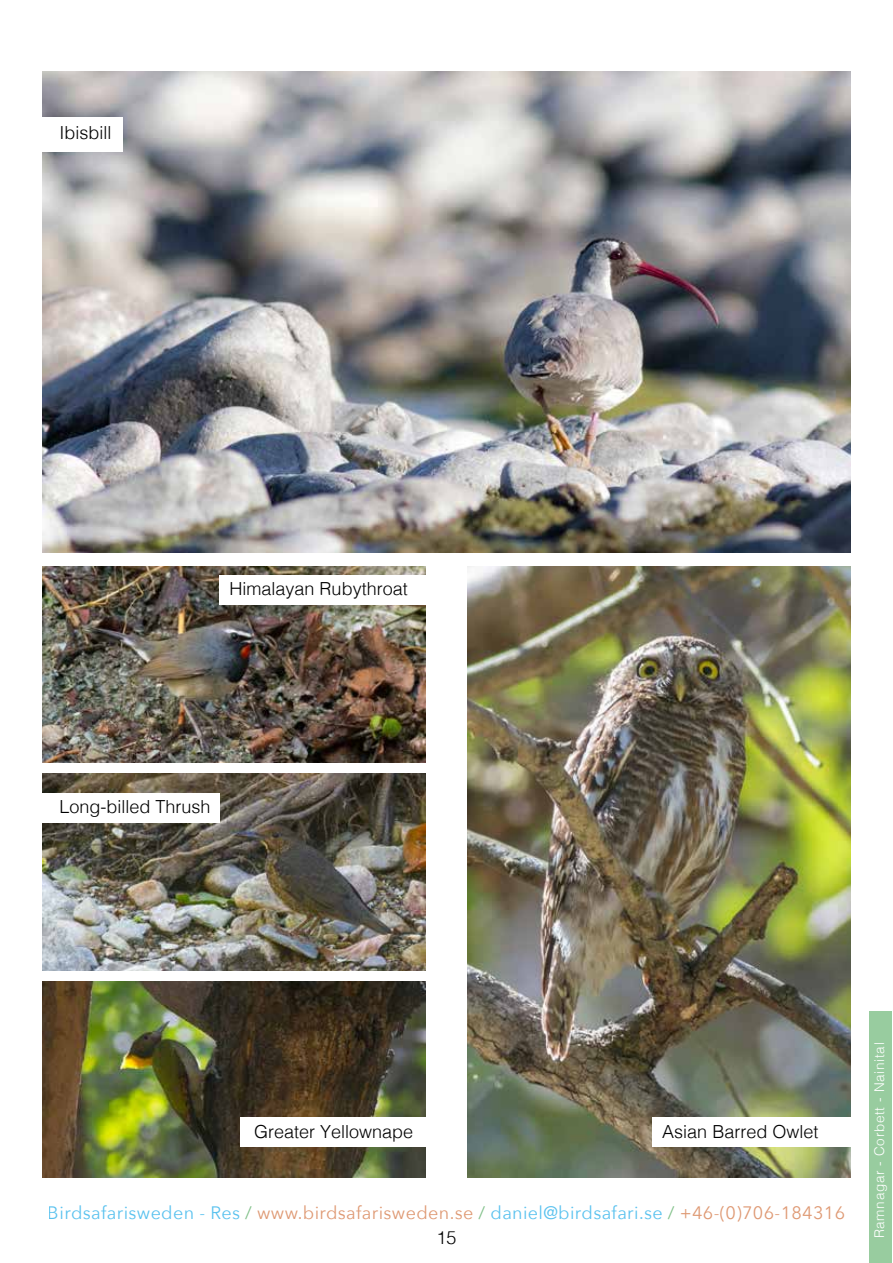
<style>
.page{position:relative;width:893px;height:1263px;background:#fff}
.page>*{position:absolute;margin:0;border:0;box-sizing:border-box;transform-origin:0 0}
.t1{font:18px "Avenir Next";letter-spacing:.02em;color:#00a1e6}
.t2{font:300 18px "Helvetica";color:#000}
.t3{font:300 13.5px "Helvetica";letter-spacing:.05em;color:#fff}
.s1{color:#3d9f4a}
.s2{color:#cd6228}
</style>
<div class="page">
<img style="left:43px;top:71px;width:807px;height:481px">
<div style="left:11px;top:117px;width:112px;height:35px;background:#fff"></div>
<img style="left:43px;top:566px;width:382px;height:197px">
<div style="left:219px;top:575px;width:240px;height:30px;background:#fff"></div>
<img style="left:43px;top:773px;width:382px;height:197px">
<div style="left:29px;top:793px;width:191px;height:30px;background:#fff"></div>
<img style="left:43px;top:981px;width:382px;height:197px">
<div style="left:240px;top:1117px;width:195px;height:30px;background:#fff"></div>
<img style="left:468px;top:566px;width:382px;height:612px">
<div style="left:653px;top:1117px;width:222px;height:30px;background:#fff"></div>
<div style="left:870px;top:1011px;width:22px;height:252px;background:#98cc9f"></div>
<p class="t2" style="left:60px;top:117px;width:53px">Ibisbill</p>
<p class="t2" style="left:230px;top:574px;width:180px">Himalayan Rubythroat</p>
<p class="t2" style="left:60px;top:792px;width:153px">Long-billed Thrush</p>
<p class="t2" style="left:254px;top:1116px;width:161px">Greater Yellownape</p>
<p class="t2" style="left:662px;top:1116px;width:158px">Asian Barred Owlet</p>
<p class="t1" style="left:48px;top:1198px;width:799px">Birdsafarisweden - Res <span class="s1">/</span> <span class="s2">www.birdsafarisweden.se</span> <span class="s1">/</span> daniel@birdsafari.se <span class="s1">/</span> <span class="s2">+46-(0)706-184316</span></p>
<p class="t2" style="left:436px;top:1222px;width:22px">15</p>
<p class="t3" style="left:868px;top:1238px;width:197px;rotate:-90deg">Ramnagar - Corbett - Nainital</p>
</div>
